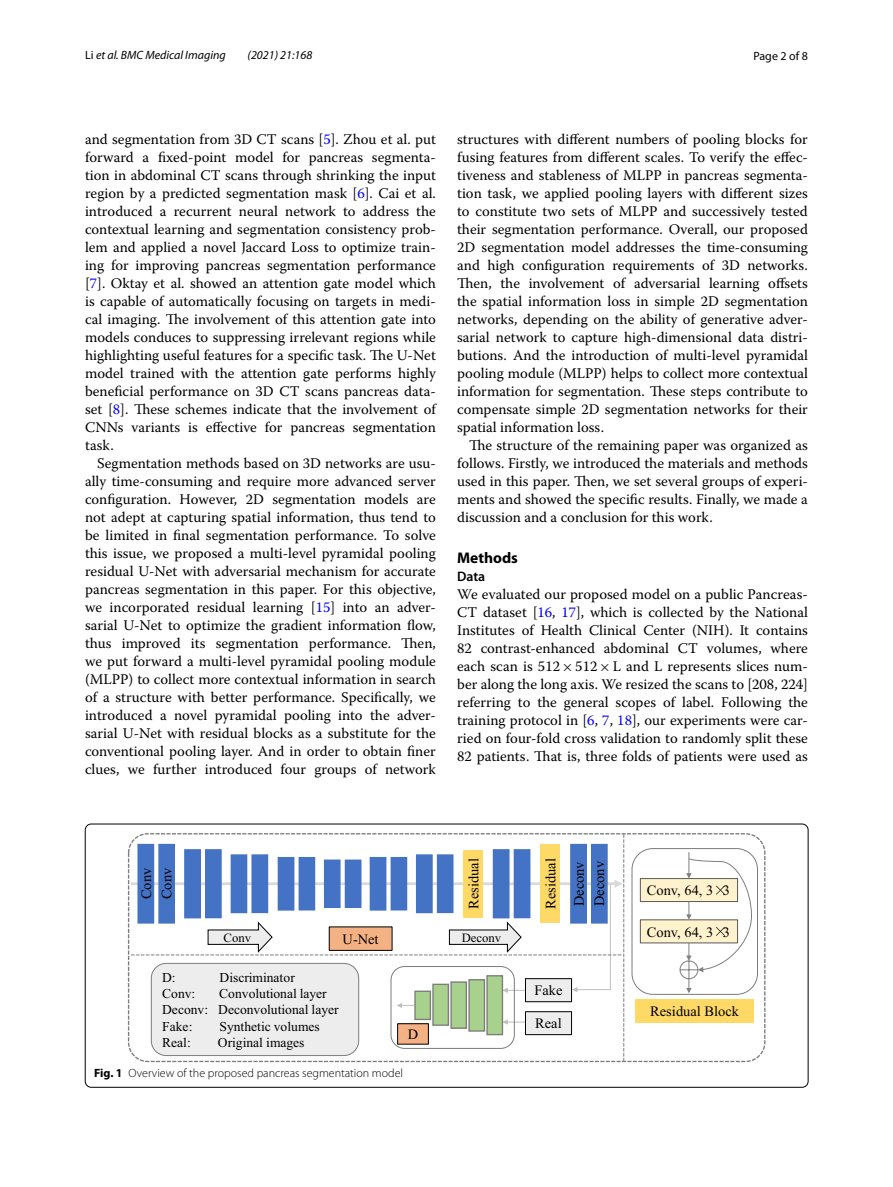
<style>
.page{position:relative;width:893px;height:1187px;background:#fff}
.page>*{position:absolute;margin:0;border:0;box-sizing:border-box;transform-origin:0 0}
.t1{font:700 15.45px "Myriad Pro";color:#000}
.t2{font:14.7px/18px "Warnock Pro";color:#000;text-align:justify}
.t3{font:14.4px/20.4px "Times New Roman";color:#000}
.t4{font:600 13.8px "Myriad Pro";color:#000}
.t5{font:13.5px/16.2px "Times New Roman";color:#000}
.t6{font:12.6px "Times New Roman";color:#000}
.t7{font:300 12px "Myriad Pro";color:#000}
.t8{font:italic 12px "Myriad Pro";color:#000}
.t9{font:12px "Myriad Pro";color:#000}
.s1{font-style:normal}
.s2{color:#00f}
.s3{font-family:"MTSY"}
.s4{font-weight:700}
</style>
<div class="page">
<div style="left:636px;top:998px;width:118px;height:23px;background:#ffd966"></div>
<div style="left:640px;top:878px;width:97px;height:23px;background:#fff2cc"></div>
<div style="left:640px;top:878px;width:98px;height:23px;border:1px solid #595959"></div>
<div style="left:640px;top:919px;width:97px;height:23px;background:#fff2cc"></div>
<div style="left:640px;top:919px;width:98px;height:24px;border:1px solid #595959"></div>
<svg style="left:679px;top:852px;width:73px;height:141px"></svg>
<div style="left:632px;top:848px;width:126px;height:146px;border:1px solid #7c7c7c;border-radius:21px"></div>
<svg style="left:130px;top:834px;width:494px;height:227px"></svg>
<div style="left:85px;top:823px;width:723px;height:264px;border:1px solid #000;border-radius:6px"></div>
<p class="t8" style="left:85px;top:48px;width:142px"><span class="s1">Li</span> et al. BMC Medical Imaging</p>
<p class="t8" style="left:248px;top:48px;width:66px">(2021) 21:168</p>
<p class="t9" style="left:753px;top:48px;width:56px">Page 2 of 8</p>
<p class="t2" style="left:85px;top:130px;width:352px">and segmentation from 3D CT scans [<span class="s2">5</span>]. Zhou et al. put forward a fixed-point model for pancreas segmenta&shy;tion in abdominal CT scans through shrinking the input region by a predicted segmentation mask [<span class="s2">6</span>]. Cai et al. introduced a recurrent neural network to address the contextual learning and segmentation consistency prob&shy;lem and applied a novel Jaccard Loss to optimize train&shy;ing for improving pancreas segmentation performance [<span class="s2">7</span>]. Oktay et al. showed an attention gate model which is capable of automatically focusing on targets in medi&shy;cal imaging. The involvement of this attention gate into models conduces to suppressing irrelevant regions while highlighting useful features for a specific task. The U-Net model trained with the attention gate performs highly beneficial performance on 3D CT scans pancreas data&shy;set [<span class="s2">8</span>]. These schemes indicate that the involvement of CNNs variants is effective for pancreas segmentation task.</p>
<p class="t2" style="left:85px;top:454px;width:352px;text-indent:12px">Segmentation methods based on 3D networks are usu&shy;ally time-consuming and require more advanced server configuration. However, 2D segmentation models are not adept at capturing spatial information, thus tend to be limited in final segmentation performance. To solve this issue, we proposed a multi-level pyramidal pooling residual U-Net with adversarial mechanism for accurate pancreas segmentation in this paper. For this objective, we incorporated residual learning [<span class="s2">15</span>] into an adver&shy;sarial U-Net to optimize the gradient information flow, thus improved its segmentation performance. Then, we put forward a multi-level pyramidal pooling module (MLPP) to collect more contextual information in search of a structure with better performance. Specifically, we introduced a novel pyramidal pooling into the adver&shy;sarial U-Net with residual blocks as a substitute for the conventional pooling layer. And in order to obtain finer clues, we further introduced four groups of network</p>
<p class="t2" style="left:457px;top:130px;width:352px">structures with different numbers of pooling blocks for fusing features from different scales. To verify the effec&shy;tiveness and stableness of MLPP in pancreas segmenta&shy;tion task, we applied pooling layers with different sizes to constitute two sets of MLPP and successively tested their segmentation performance. Overall, our proposed 2D segmentation model addresses the time-consuming and high configuration requirements of 3D networks.<br>Then, the involvement of adversarial learning offsets the spatial information loss in simple 2D segmentation networks, depending on the ability of generative adver&shy;sarial network to capture high-dimensional data distri&shy;butions. And the introduction of multi-level pyramidal pooling module (MLPP) helps to collect more contextual information for segmentation. These steps contribute to compensate simple 2D segmentation networks for their spatial information loss.</p>
<p class="t2" style="left:457px;top:436px;width:352px;text-indent:12px">The structure of the remaining paper was organized as follows. Firstly, we introduced the materials and methods used in this paper. Then, we set several groups of experi&shy;ments and showed the specific results. Finally, we made a discussion and a conclusion for this work.</p>
<p class="t1" style="left:457px;top:548px;width:62px">Methods</p>
<p class="t4" style="left:457px;top:567px;width:30px">Data</p>
<p class="t2" style="left:457px;top:585px;width:352px">We evaluated our proposed model on a public Pancreas-CT dataset [<span class="s2">16</span>, <span class="s2">17</span>], which is collected by the National Institutes of Health Clinical Center (NIH). It contains 82 contrast-enhanced abdominal CT volumes, where each scan is 512<span class="s3">×</span>512<span class="s3">×</span>L and L represents slices num&shy;ber along the long axis. We resized the scans to [208, 224] referring to the general scopes of label. Following the training protocol in [<span class="s2">6</span>, <span class="s2">7</span>, <span class="s2">18</span>], our experiments were car&shy;ried on four-fold cross validation to randomly split these 82 patients. That is, three folds of patients were used as</p>
<p class="t3" style="left:136px;top:899px;width:33px;rotate:-90deg">Conv<br>Conv</p>
<p class="t3" style="left:463px;top:908px;width:52px;rotate:-90deg">Residual</p>
<p class="t3" style="left:536px;top:909px;width:52px;line-height:28.2px;rotate:-90deg">Residual<br>Deconv</p>
<p class="t3" style="left:589px;top:906px;width:46px;rotate:-90deg">Deconv</p>
<p class="t3" style="left:343px;top:928px;width:38px">U-Net</p>
<p class="t6" style="left:462px;top:929px;width:41px">Deconv</p>
<p class="t6" style="left:224px;top:929px;width:29px">Conv</p>
<p class="t5" style="left:162px;top:969px;width:15px">D:</p>
<p class="t5" style="left:220px;top:969px;width:77px">Discriminator</p>
<p class="t5" style="left:162px;top:985px;width:35px">Conv:</p>
<p class="t5" style="left:162px;top:985px;width:178px;text-indent:57px">Convolutional layer<br>Deconv: Deconvolutional layer<br>Fake:</p>
<p class="t5" style="left:219px;top:1017px;width:102px">Synthetic volumes</p>
<p class="t3" style="left:408px;top:1023px;width:12px">D</p>
<p class="t5" style="left:162px;top:1034px;width:30px">Real:</p>
<p class="t5" style="left:218px;top:1034px;width:88px">Original images</p>
<p class="t7" style="left:94px;top:1066px;width:310px"><span class="s4">Fig. 1</span> Overview of the proposed pancreas segmentation model</p>
<p class="t3" style="left:534px;top:980px;width:30px">Fake</p>
<p class="t3" style="left:535px;top:1013px;width:28px">Real</p>
<p class="t3" style="left:647px;top:880px;width:85px">Conv, 64, 3 3</p>
<p class="t3" style="left:647px;top:921px;width:85px">Conv, 64, 3 3</p>
<p class="t3" style="left:650px;top:1000px;width:90px">Residual Block</p>
</div>
